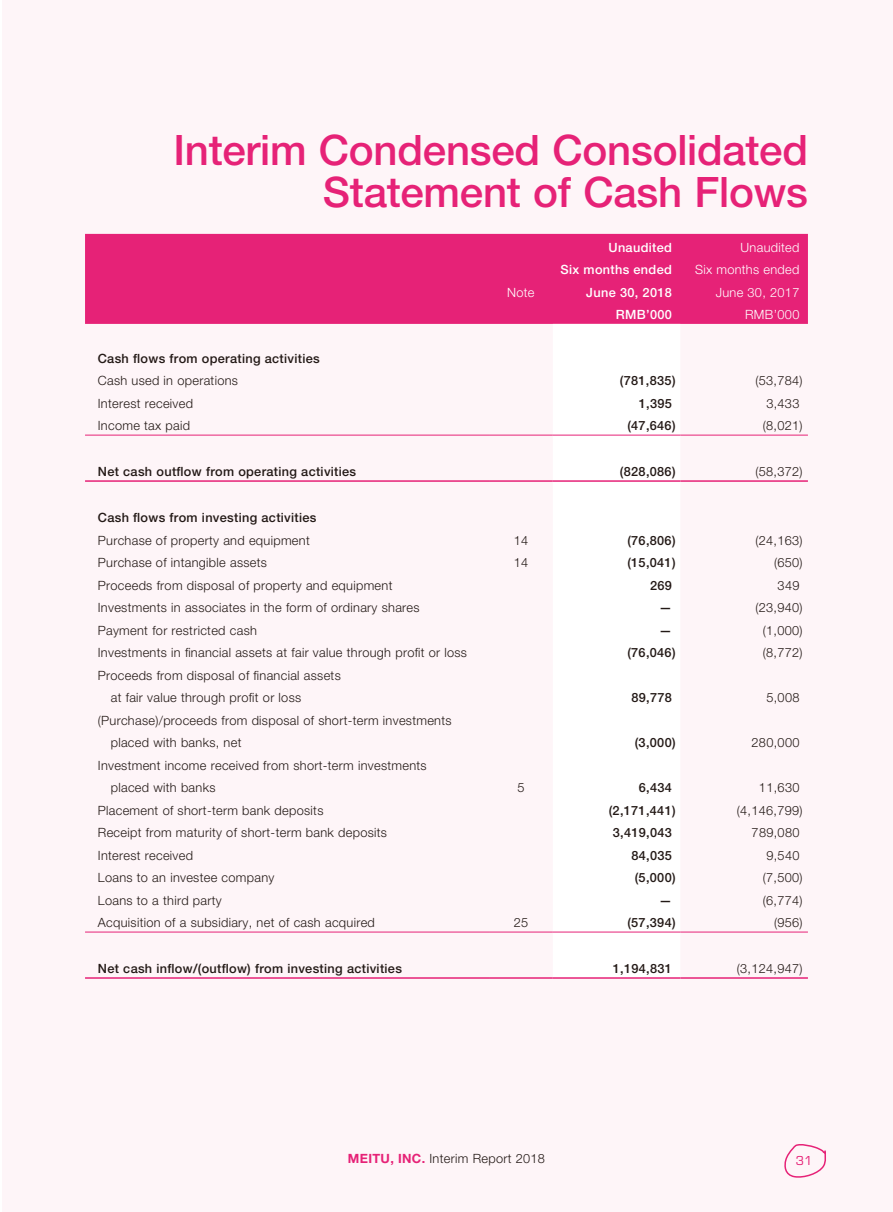
<style>
.page{position:relative;width:893px;height:1212px;background:#fff}
.page>*{position:absolute;margin:0;border:0;box-sizing:border-box;transform-origin:0 0}
.t1{font:500 42px/42px "Helvetica Neue";letter-spacing:-.005em;color:#e62277;text-align:right}
.t2{font:300 12.75px/22.5px "Helvetica Neue";letter-spacing:.025em;color:#231916}
.t3{font:500 12.75px "Helvetica Neue";letter-spacing:.025em;color:#231916}
.t4{font:300 12.75px/22.5px "Helvetica Neue";letter-spacing:.025em;color:#fff;text-align:right}
.t5{font:500 12.75px/22.5px "Helvetica Neue";letter-spacing:.025em;color:#fff;text-align:right}
.t6{font:12px "Eurostile";color:#e62277}
.s1{font-weight:700;color:#e62277}
</style>
<div class="page">
<div style="left:2px;top:0;width:891px;height:1212px;background:#fef5f8"></div>
<svg style="left:784px;top:1144px;width:42px;height:34px"></svg>
<div style="left:85px;top:234px;width:723px;height:90px;background:#e62277"></div>
<hr style="left:85px;top:977px;width:404px;height:2px;background:#e62277">
<hr style="left:489px;top:977px;width:64px;height:2px;background:#e62277">
<hr style="left:553px;top:977px;width:127px;height:2px;background:#e62277">
<hr style="left:680px;top:977px;width:128px;height:2px;background:#e62277">
<hr style="left:85px;top:435px;width:404px;height:1px;background:#e62277">
<hr style="left:489px;top:435px;width:64px;height:1px;background:#e62277">
<hr style="left:553px;top:435px;width:127px;height:1px;background:#e62277">
<hr style="left:680px;top:435px;width:128px;height:1px;background:#e62277">
<hr style="left:85px;top:480px;width:404px;height:2px;background:#e62277">
<hr style="left:489px;top:480px;width:64px;height:2px;background:#e62277">
<hr style="left:553px;top:480px;width:127px;height:2px;background:#e62277">
<hr style="left:680px;top:480px;width:128px;height:2px;background:#e62277">
<hr style="left:85px;top:932px;width:404px;height:1px;background:#e62277">
<hr style="left:489px;top:932px;width:64px;height:1px;background:#e62277">
<hr style="left:553px;top:932px;width:127px;height:1px;background:#e62277">
<hr style="left:680px;top:932px;width:128px;height:1px;background:#e62277">
<h1 class="t1" style="left:173px;top:129px;width:636px">Interim Condensed Consolidated<br>Statement of Cash Flows</h1>
<p class="t4" style="left:507px;top:280px;width:29px">Note</p>
<p class="t5" style="left:561px;top:236px;width:113px">Unaudited<br>Six months ended<br>June 30, 2018</p>
<p class="t4" style="left:695px;top:236px;width:106px">Unaudited<br>Six months ended<br>June 30, 2017</p>
<p class="t5" style="left:616px;top:303px;width:57px">RMB’000</p>
<p class="t4" style="left:745px;top:303px;width:56px">RMB’000</p>
<p class="t3" style="left:98px;top:350px;width:223px">Cash flows from operating activities</p>
<p class="t2" style="left:98px;top:369px;width:142px">Cash used in operations</p>
<p class="t3" style="left:620px;top:373px;width:57px">(781,835)</p>
<p class="t2" style="left:755px;top:369px;width:49px">(53,784)</p>
<p class="t2" style="left:98px;top:392px;width:97px">Interest received</p>
<p class="t3" style="left:639px;top:395px;width:35px">1,395</p>
<p class="t2" style="left:766px;top:392px;width:35px">3,433</p>
<p class="t2" style="left:98px;top:414px;width:94px">Income tax paid</p>
<p class="t3" style="left:627px;top:418px;width:50px">(47,646)</p>
<p class="t2" style="left:763px;top:414px;width:41px">(8,021)</p>
<p class="t3" style="left:98px;top:463px;width:260px">Net cash outflow from operating activities</p>
<p class="t3" style="left:620px;top:463px;width:57px">(828,086)</p>
<p class="t2" style="left:755px;top:459px;width:49px">(58,372)</p>
<p class="t3" style="left:98px;top:510px;width:220px">Cash flows from investing activities</p>
<p class="t2" style="left:98px;top:528px;width:213px">Purchase of property and equipment</p>
<p class="t2" style="left:514px;top:528px;width:16px">14</p>
<p class="t3" style="left:627px;top:532px;width:50px">(76,806)</p>
<p class="t2" style="left:755px;top:528px;width:49px">(24,163)</p>
<p class="t2" style="left:98px;top:551px;width:171px">Purchase of intangible assets</p>
<p class="t2" style="left:514px;top:551px;width:16px">14</p>
<p class="t3" style="left:627px;top:555px;width:50px">(15,041)</p>
<p class="t2" style="left:774px;top:551px;width:30px">(650)</p>
<p class="t2" style="left:98px;top:573px;width:296px">Proceeds from disposal of property and equipment</p>
<p class="t3" style="left:650px;top:577px;width:23px">269</p>
<p class="t2" style="left:778px;top:573px;width:23px">349</p>
<p class="t2" style="left:98px;top:596px;width:323px">Investments in associates in the form of ordinary shares</p>
<p class="t3" style="left:659px;top:600px;width:14px">—</p>
<p class="t2" style="left:755px;top:596px;width:49px">(23,940)</p>
<p class="t2" style="left:98px;top:618px;width:161px">Payment for restricted cash</p>
<p class="t3" style="left:659px;top:622px;width:14px">—</p>
<p class="t2" style="left:763px;top:618px;width:41px">(1,000)</p>
<p class="t2" style="left:98px;top:641px;width:371px">Investments in financial assets at fair value through profit or loss</p>
<p class="t3" style="left:627px;top:645px;width:50px">(76,046)</p>
<p class="t2" style="left:763px;top:641px;width:41px">(8,772)</p>
<p class="t2" style="left:111px;top:663px;width:232px;text-indent:-13px">Proceeds from disposal of financial assets at fair value through profit or loss</p>
<p class="t3" style="left:631px;top:690px;width:42px">89,778</p>
<p class="t2" style="left:766px;top:686px;width:35px">5,008</p>
<p class="t2" style="left:111px;top:708px;width:342px;text-indent:-13px">(Purchase)/proceeds from disposal of short-term investments placed with banks, net</p>
<p class="t2" style="left:111px;top:753px;width:317px;text-indent:-13px">Investment income received from short-term investments placed with banks</p>
<p class="t3" style="left:635px;top:735px;width:42px">(3,000)</p>
<p class="t2" style="left:752px;top:731px;width:49px">280,000</p>
<p class="t2" style="left:517px;top:776px;width:9px">5</p>
<p class="t3" style="left:639px;top:780px;width:35px">6,434</p>
<p class="t2" style="left:759px;top:776px;width:42px">11,630</p>
<p class="t2" style="left:98px;top:798px;width:227px">Placement of short-term bank deposits</p>
<p class="t3" style="left:609px;top:802px;width:68px">(2,171,441)</p>
<p class="t2" style="left:737px;top:798px;width:67px">(4,146,799)</p>
<p class="t2" style="left:98px;top:821px;width:291px">Receipt from maturity of short-term bank deposits</p>
<p class="t3" style="left:613px;top:825px;width:61px">3,419,043</p>
<p class="t2" style="left:752px;top:821px;width:49px">789,080</p>
<p class="t2" style="left:98px;top:843px;width:97px">Interest received</p>
<p class="t3" style="left:631px;top:847px;width:42px">84,035</p>
<p class="t2" style="left:766px;top:843px;width:35px">9,540</p>
<p class="t2" style="left:98px;top:866px;width:178px">Loans to an investee company</p>
<p class="t3" style="left:635px;top:870px;width:42px">(5,000)</p>
<p class="t2" style="left:763px;top:866px;width:41px">(7,500)</p>
<p class="t2" style="left:98px;top:888px;width:125px">Loans to a third party</p>
<p class="t3" style="left:659px;top:892px;width:14px">—</p>
<p class="t2" style="left:763px;top:888px;width:41px">(6,774)</p>
<p class="t2" style="left:98px;top:911px;width:279px">Acquisition of a subsidiary, net of cash acquired</p>
<p class="t2" style="left:514px;top:911px;width:16px">25</p>
<p class="t3" style="left:627px;top:915px;width:50px">(57,394)</p>
<p class="t2" style="left:774px;top:911px;width:30px">(956)</p>
<p class="t3" style="left:98px;top:960px;width:306px">Net cash inflow/(outflow) from investing activities</p>
<p class="t3" style="left:613px;top:960px;width:61px">1,194,831</p>
<p class="t2" style="left:737px;top:956px;width:67px">(3,124,947)</p>
<p class="t2" style="left:348px;top:1147px;width:199px"><span class="s1">MEITU, INC.</span> Interim Report 2018</p>
<p class="t6" style="left:796px;top:1153px;width:18px">31</p>
</div>
